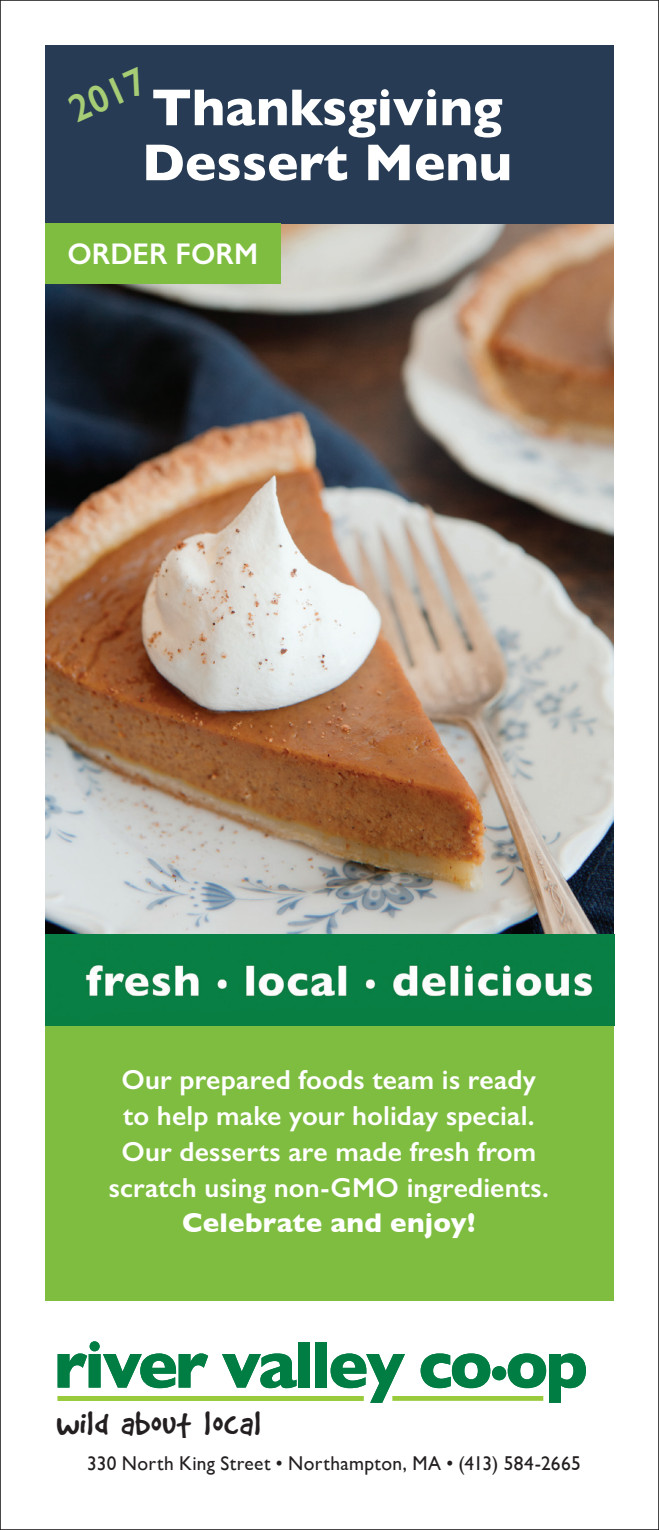
<style>
.page{position:relative;width:659px;height:1530px;background:#fff}
.page>*{position:absolute;margin:0;border:0;box-sizing:border-box;transform-origin:0 0}
.t1{font:800 67.5px "Gill Sans";letter-spacing:-.045em;color:#007d43}
.t2{font:700 52.5px/55px "Gill Sans";color:#fff}
.t3{font:600 39.25px "Gill Sans";color:#a6cd75;scale:.96 1}
.t4{font:37px "Good Dog";letter-spacing:.025em;color:#231f20}
.t5{font:600 30px "Gill Sans";color:#fff;scale:.96 1}
.t6{font:600 27.5px/36px "Gill Sans";letter-spacing:.005em;color:#fff;text-align:center}
.t7{font:700 27.5px "Gill Sans";letter-spacing:.01em;color:#fff}
.t8{font:20px "Gill Sans";letter-spacing:.02em;color:#231f20}
</style>
<div class="page">
<img style="left:45px;top:223px;width:569px;height:711px">
<div style="left:45px;top:45px;width:569px;height:178px;background:#273c54"></div>
<div style="left:45px;top:1024px;width:569px;height:277px;background:#7fbd41"></div>
<div style="left:45px;top:223px;width:235px;height:61px;background:#7fbd41"></div>
<div style="left:58px;top:1396px;width:305px;height:5px;background:#99ca3b"></div>
<div style="left:392px;top:1396px;width:151px;height:5px;background:#99ca3b"></div>
<img style="left:45px;top:934px;width:569px;height:91px">
<h3 class="t3" style="left:62px;top:90px;width:84px;rotate:-24deg">2017</h3>
<h2 class="t2" style="left:142px;top:79px;width:372px">Thanksgiving<br>Dessert Menu</h2>
<p class="t5" style="left:67px;top:236px;width:200px">ORDER FORM</p>
<p class="t6" style="left:109px;top:1061px;width:441px">Our prepared foods team is ready to help make your holiday special.<br>Our desserts are made fresh from scratch using non-GMO ingredients.</p>
<p class="t7" style="left:182px;top:1201px;width:295px">Celebrate and enjoy!</p>
<h1 class="t1" style="left:54px;top:1325px;width:536px">river valley co.op</h1>
<h3 class="t4" style="left:57px;top:1404px;width:206px">wild about local</h3>
<p class="t8" style="left:87px;top:1451px;width:495px">330 North King Street • Northampton, MA • (413) 584-2665</p>
</div>
